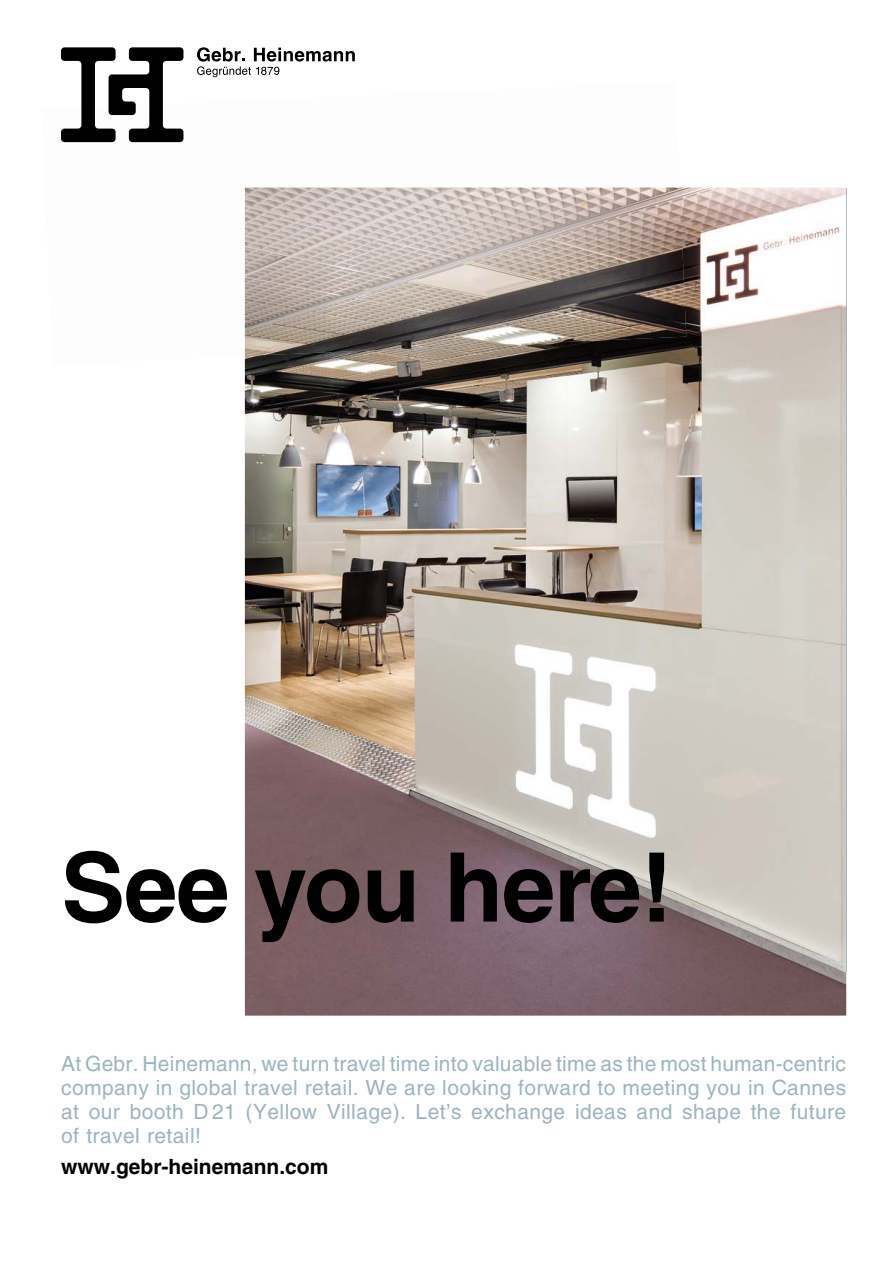
<style>
.page{position:relative;width:893px;height:1263px;background:#fff}
.page>*{position:absolute;margin:0;border:0;box-sizing:border-box;transform-origin:0 0}
.t1{font:700 96px "Helvetica LT Std";letter-spacing:-.01em;color:#000}
.t2{font:21px/24px "Helvetica LT Std";letter-spacing:.02em;color:#9db4bf;text-align:justify}
.t3{font:700 21px "Helvetica LT Std";color:#000}
</style>
<div class="page">
<img style="left:245px;top:188px;width:601px;height:475px">
<svg style="left:244px;top:663px;width:603px;height:353px;background:#d0c9be"></svg>
<img style="left:245px;top:722px;width:150px;height:293px">
<img style="left:395px;top:784px;width:101px;height:231px">
<img style="left:495px;top:826px;width:151px;height:189px">
<img style="left:646px;top:888px;width:101px;height:127px">
<img style="left:746px;top:930px;width:100px;height:85px">
<img style="left:64px;top:130px;width:193px;height:234px">
<img style="left:252px;top:130px;width:336px;height:58px">
<img style="left:588px;top:187px;width:92px;height:1px">
<img style="left:245px;top:188px;width:441px;height:168px">
<svg style="left:197px;top:47px;width:158px;height:30px"></svg>
<svg style="left:61px;top:47px;width:122px;height:95px"></svg>
<h1 class="t1" style="left:61px;top:829px;width:613px">See you here!</h1>
<p class="t2" style="left:61px;top:1051px;width:786px">At Gebr. Heinemann, we turn travel time into valuable time as the most human-centric company in global travel retail. We are looking forward to meeting you in Cannes at our booth D 21 (Yellow Village). Let’s exchange ideas and shape the future of travel retail!</p>
<p class="t3" style="left:61px;top:1154px;width:269px">www.gebr-heinemann.com</p>
</div>
